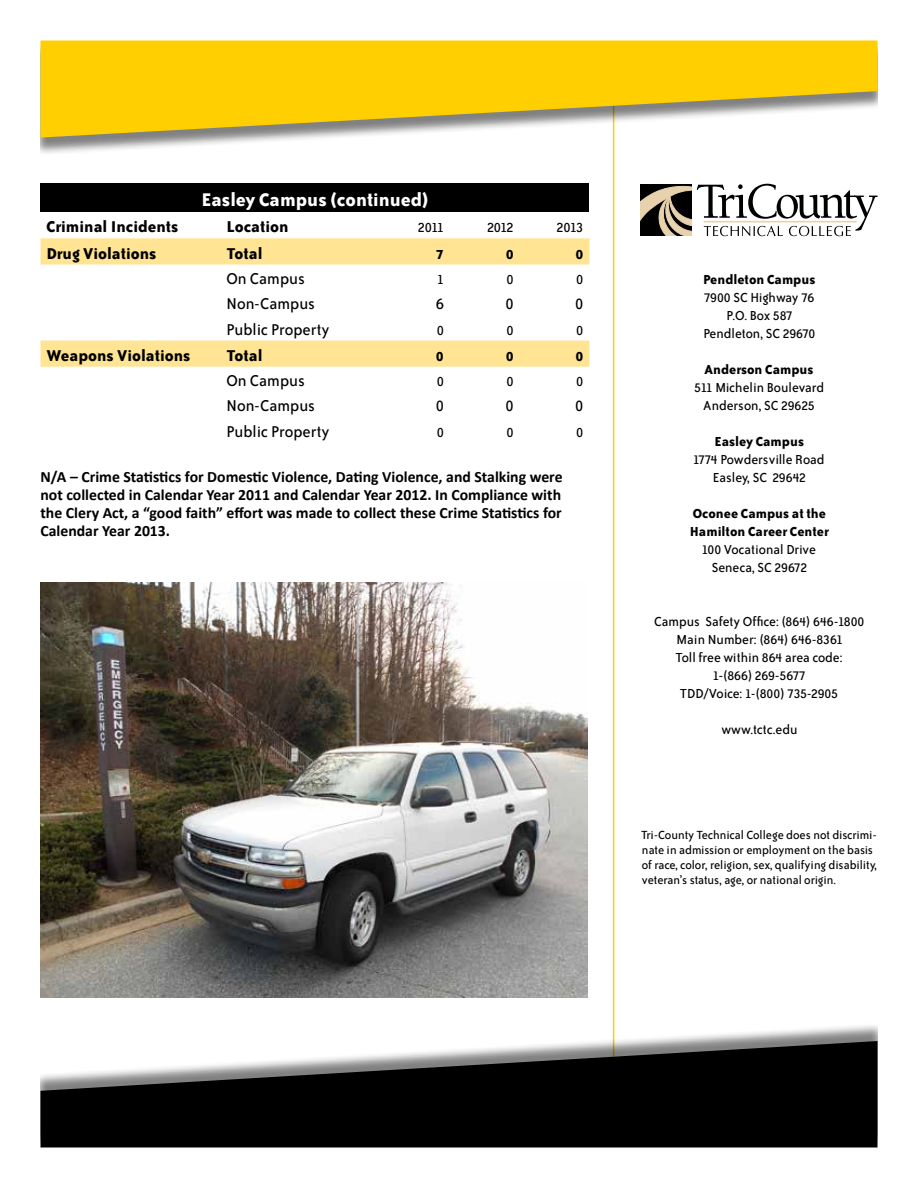
<style>
.page{position:relative;width:918px;height:1188px;background:#fff}
.page>*{position:absolute;margin:0;border:0;box-sizing:border-box;transform-origin:0 0}
.t1{font:700 21px "Bailey Sans ITC";color:#fff}
.t2{font:18px "Bailey Sans ITC";color:#000}
.t3{font:700 18px "Bailey Sans ITC";color:#000}
.t4{font:700 15.75px/18px "Calibri";color:#000;text-align:justify}
.t5{font:15.75px "Bailey Sans ITC";letter-spacing:-.055em;color:#000}
.t6{font:700 15.75px "Bailey Sans ITC";color:#000}
.t7{font:15px/18px "Bailey Sans ITC";color:#000;text-align:center}
.t8{font:700 15px/18px "Bailey Sans ITC";color:#000;text-align:center}
.t9{font:13.5px/15px "Bailey Sans ITC";color:#000}
.s1{font-weight:700}
.s2{font-weight:400}
</style>
<div class="page">
<hr style="left:613px;top:68px;width:1px;height:1003px;background:#ffcf01">
<div style="left:40px;top:1023px;width:838px;height:123px;background:#000;opacity:.5"></div>
<svg style="left:40px;top:1041px;width:838px;height:106px;background:#303030"></svg>
<div style="left:40px;top:42px;width:838px;height:114px;background:#000;opacity:.5"></div>
<svg style="left:40px;top:40px;width:838px;height:98px;background:#f2ce33"></svg>
<svg style="left:640px;top:185px;width:51px;height:51px;background:#6b6150"></svg>
<svg style="left:697px;top:184px;width:180px;height:52px"></svg>
<div style="left:40px;top:184px;width:550px;height:28px;background:#000"></div>
<svg style="left:40px;top:238px;width:550px;height:129px"></svg>
<img style="left:40px;top:582px;width:547px;height:416px">
<p class="t1" style="left:202px;top:188px;width:228px">Easley Campus (continued)</p>
<p class="t3" style="left:46px;top:217px;width:133px">Criminal Incidents</p>
<p class="t3" style="left:226px;top:217px;width:64px">Location</p>
<p class="t5" style="left:418px;top:219px;width:28px">2011</p>
<p class="t5" style="left:487px;top:219px;width:28px">2012</p>
<p class="t5" style="left:557px;top:219px;width:28px">2013</p>
<p class="t3" style="left:46px;top:243px;width:112px">Drug Violations</p>
<p class="t3" style="left:226px;top:243px;width:38px">Total</p>
<p class="t6" style="left:436px;top:245px;width:10px">7</p>
<p class="t6" style="left:506px;top:245px;width:10px">0</p>
<p class="t6" style="left:576px;top:245px;width:10px">0</p>
<p class="t2" style="left:226px;top:269px;width:80px">On Campus</p>
<p class="t5" style="left:437px;top:271px;width:9px">1</p>
<p class="t5" style="left:507px;top:271px;width:9px">0</p>
<p class="t5" style="left:576px;top:271px;width:9px">0</p>
<p class="t2" style="left:226px;top:294px;width:90px">Non-Campus</p>
<p class="t2" style="left:436px;top:294px;width:10px">6</p>
<p class="t2" style="left:506px;top:294px;width:10px">0</p>
<p class="t2" style="left:575px;top:294px;width:10px">0</p>
<p class="t2" style="left:226px;top:320px;width:104px">Public Property</p>
<p class="t5" style="left:437px;top:321px;width:9px">0</p>
<p class="t5" style="left:507px;top:321px;width:9px">0</p>
<p class="t5" style="left:576px;top:321px;width:9px">0</p>
<p class="t3" style="left:46px;top:345px;width:146px">Weapons Violations</p>
<p class="t3" style="left:226px;top:345px;width:38px">Total</p>
<p class="t6" style="left:436px;top:347px;width:10px">0</p>
<p class="t6" style="left:506px;top:347px;width:10px">0</p>
<p class="t6" style="left:576px;top:347px;width:10px">0</p>
<p class="t2" style="left:226px;top:371px;width:80px">On Campus</p>
<p class="t5" style="left:437px;top:373px;width:9px">0</p>
<p class="t5" style="left:507px;top:373px;width:9px">0</p>
<p class="t5" style="left:576px;top:373px;width:9px">0</p>
<p class="t2" style="left:226px;top:396px;width:90px">Non-Campus</p>
<p class="t2" style="left:436px;top:396px;width:10px">0</p>
<p class="t2" style="left:506px;top:396px;width:10px">0</p>
<p class="t2" style="left:575px;top:396px;width:10px">0</p>
<p class="t2" style="left:226px;top:422px;width:104px">Public Property</p>
<p class="t5" style="left:437px;top:424px;width:9px">0</p>
<p class="t5" style="left:507px;top:424px;width:9px">0</p>
<p class="t5" style="left:576px;top:424px;width:9px">0</p>
<p class="t4" style="left:40px;top:467px;width:524px">N/A – Crime Statistics for Domestic Violence, Dating Violence, and Stalking were not collected in Calendar Year 2011 and Calendar Year 2012. In Compliance with the Clery Act, a “good faith” effort was made to collect these Crime Statistics for Calendar Year 2013.</p>
<p class="t7" style="left:703px;top:271px;width:114px"><span class="s1">Pendleton Campus<br></span>7900 SC Highway 76<br>P.O. Box 587<br>Pendleton, SC 29670</p>
<p class="t7" style="left:694px;top:361px;width:131px"><span class="s1">Anderson Campus<br></span>511 Michelin Boulevard<br>Anderson, SC 29625</p>
<p class="t7" style="left:693px;top:433px;width:133px"><span class="s1">Easley Campus<br></span>1774 Powdersville Road<br>Easley, SC 29642</p>
<p class="t8" style="left:690px;top:504px;width:141px">Oconee Campus at the<br>Hamilton Career Center<br><span class="s2">100 Vocational Drive<br>Seneca, SC 29672</span></p>
<p class="t7" style="left:654px;top:613px;width:212px">Campus Safety Office: (864) 646-1800<br>Main Number: (864) 646-8361<br>Toll free within 864 area code:<br>1-(866) 269-5677<br>TDD/Voice: 1-(800) 735-2905</p>
<p class="t7" style="left:721px;top:721px;width:78px">www.tctc.edu</p>
<p class="t9" style="left:641px;top:828px;width:238px">Tri-County Technical College does not discrimi&shy;nate in admission or employment on the basis of race, color, religion, sex, qualifying disability, veteran’s status, age, or national origin.</p>
</div>
